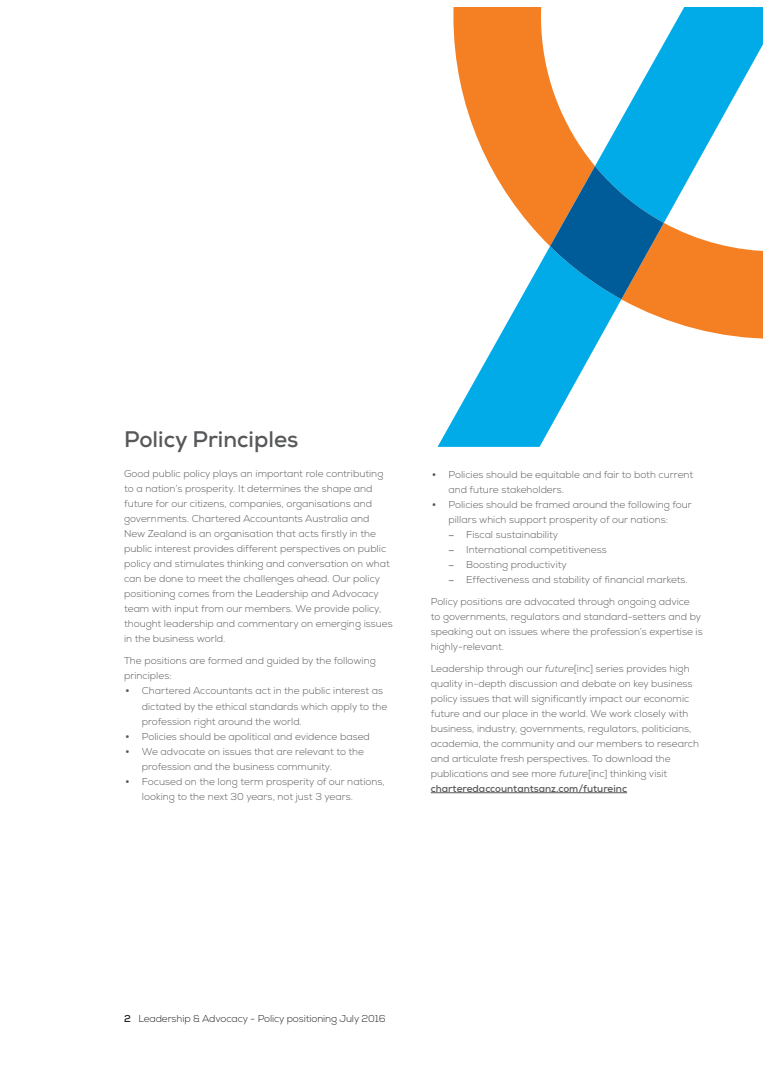
<style>
.page{position:relative;width:780px;height:1088px;background:#fff}
.page>*{position:absolute;margin:0;border:0;box-sizing:border-box;transform-origin:0 0}
.t1{font:700 22.5px "Nexa";color:#57585a}
.t2{font:300 10px/15px "Nexa";color:#57585a}
.t3{font:300 10px "Nexa";letter-spacing:-.01em;color:#231f20}
.s1{font-family:"Berling";font-weight:700}
.s2{font-style:italic}
.s3{font-weight:700}
</style>
<div class="page">
<hr style="left:431px;top:792px;width:196px;height:1px;background:#57585a">
<svg style="left:453px;top:7px;width:142px;height:239px;fill:#f58023"></svg>
<svg style="left:595px;top:7px;width:167px;height:159px;fill:#00abe7"></svg>
<svg style="left:437px;top:246px;width:163px;height:201px"></svg>
<svg style="left:550px;top:166px;width:212px;height:173px"></svg>
<h1 class="t1" style="left:124px;top:425px;width:176px">Policy Principles</h1>
<p class="t2" style="left:124px;top:467px;width:270px">Good public policy plays an important role contributing to a nation’s prosperity. It determines the shape and future for our citizens, companies, organisations and governments. Chartered Accountants Australia and New Zealand is an organisation that acts firstly in the public interest provides different perspectives on public policy and stimulates thinking and conversation on what can be done to meet the challenges ahead. Our policy positioning comes from the Leadership and Advocacy team with input from our members. We provide policy, thought leadership and commentary on emerging issues in the business world.</p>
<p class="t2" style="left:124px;top:654px;width:253px">The positions are formed and guided by the following principles:</p>
<p class="t2" style="left:142px;top:684px;width:247px;text-indent:-18px"><span class="s1">•</span> Chartered Accountants act in the public interest as dictated by the ethical standards which apply to the profession right around the world.</p>
<p class="t2" style="left:124px;top:729px;width:247px"><span class="s1">•</span> Policies should be apolitical and evidence based</p>
<p class="t2" style="left:142px;top:744px;width:224px;text-indent:-18px"><span class="s1">•</span> We advocate on issues that are relevant to the profession and the business community.</p>
<p class="t2" style="left:142px;top:774px;width:244px;text-indent:-18px"><span class="s1">•</span> Focused on the long term prosperity of our nations, looking to the next 30 years, not just 3 years.</p>
<p class="t2" style="left:448px;top:467px;width:246px;text-indent:-18px"><span class="s1">•</span> Policies should be equitable and fair to both current and future stakeholders.</p>
<p class="t2" style="left:448px;top:497px;width:245px;text-indent:-18px"><span class="s1">•</span> Policies should be framed around the following four pillars which support prosperity of our nations:<br><span class="s1">‒</span> Fiscal sustainability<br><span class="s1">‒</span> International competitiveness<br><span class="s1">‒</span> Boosting productivity<br><span class="s1">‒</span> Effectiveness and stability of financial markets.</p>
<p class="t2" style="left:431px;top:594px;width:273px">Policy positions are advocated through ongoing advice<br>to governments, regulators and standard-setters and by speaking out on issues where the profession’s expertise is highly-relevant.</p>
<p class="t2" style="left:431px;top:661px;width:270px">Leadership through our <span class="s2">future</span>[inc] series provides high quality in-depth discussion and debate on key business policy issues that will significantly impact our economic future and our place in the world. We work closely with business, industry, governments, regulators, politicians, academia, the community and our members to research and articulate fresh perspectives. To download the publications and see more <span class="s2">future</span>[inc] thinking visit <span class="s3">charteredaccountantsanz.com/futureinc</span></p>
<p class="t3" style="left:124px;top:1012px;width:263px"><span class="s3">2</span> Leadership &amp; Advocacy - Policy positioning July 2016</p>
</div>
